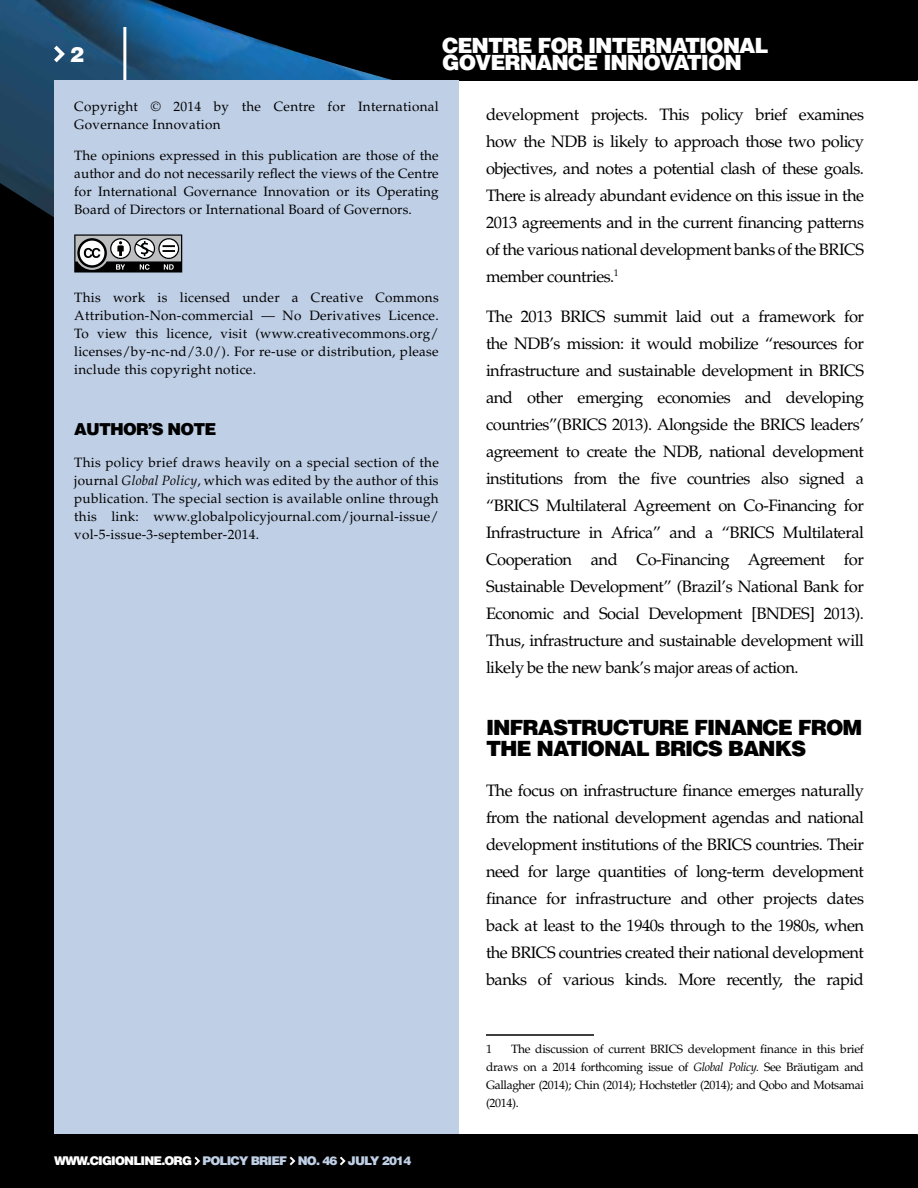
<style>
.page{position:relative;width:918px;height:1188px;background:#fff}
.page>*{position:absolute;margin:0;border:0;box-sizing:border-box;transform-origin:0 0}
.t1{font:900 21px/21px "Helvetica LT Std";letter-spacing:-.05em;color:#000}
.t2{font:900 21px/16.5px "Helvetica LT Std";letter-spacing:-.05em;color:#fff}
.t3{font:16.5px/27px "Palatino LT Std";letter-spacing:-.03em;color:#000;text-align:justify}
.t4{font:900 16.5px "Helvetica LT Std";letter-spacing:-.05em;color:#000}
.t5{font:13.5px/18px "Palatino LT Std";letter-spacing:.02em;color:#000;text-align:justify}
.t6{font:12px/18px "Palatino LT Std";letter-spacing:-.03em;color:#000;text-align:justify}
.t7{font:900 12px "Helvetica LT Std";letter-spacing:-.07em;color:#bfcfe6}
.s1{font-style:italic}
.s2{color:#fff}
</style>
<div class="page">
<div style="left:0;top:385px;width:918px;height:803px;background:#000"></div>
<img style="left:0;top:0;width:918px;height:385px">
<svg style="left:54px;top:46px;width:11px;height:16px"></svg>
<svg style="left:194px;top:1157px;width:6px;height:8px"></svg>
<svg style="left:290px;top:1157px;width:5px;height:8px"></svg>
<svg style="left:340px;top:1157px;width:6px;height:8px"></svg>
<hr style="left:123px;top:27px;width:3px;height:54px;background:#fff">
<div style="left:54px;top:81px;width:405px;height:1053px;background:#bfcfe6"></div>
<svg style="left:74px;top:234px;width:108px;height:39px;background:#7c7d7e"></svg>
<div style="left:459px;top:81px;width:459px;height:1053px;background:#fff"></div>
<hr style="left:486px;top:1034px;width:108px;height:2px;background:#000">
<p class="t2" style="left:70px;top:46px;width:16px">2</p>
<p class="t2" style="left:442px;top:37px;width:328px">CENTRE FOR INTERNATIONAL<br>GOVERNANCE INNOVATION</p>
<p class="t5" style="left:74px;top:97px;width:366px">Copyright © 2014 by the Centre for International<br>Governance Innovation</p>
<p class="t5" style="left:74px;top:147px;width:366px">The opinions expressed in this publication are those of the author and do not necessarily reflect the views of the Centre for International Governance Innovation or its Operating Board of Directors or International Board of Governors.</p>
<p class="t5" style="left:74px;top:288px;width:366px">This work is licensed under a Creative Commons Attribution-Non-commercial — No Derivatives Licence.<br>To view this licence, visit (www.creativecommons.org/ licenses/by-nc-nd/3.0/). For re-use or distribution, please include this copyright notice.</p>
<p class="t4" style="left:74px;top:419px;width:144px">AUTHOR’S NOTE</p>
<p class="t5" style="left:74px;top:453px;width:366px">This policy brief draws heavily on a special section of the journal <span class="s1">Global Policy</span>, which was edited by the author of this publication. The special section is available online through this link: www.globalpolicyjournal.com/journal-issue/ vol-5-issue-3-september-2014.</p>
<p class="t7" style="left:54px;top:1153px;width:310px"><span class="s2">WWW.CIGIONLINE.ORG</span> POLICY BRIEF NO. 46 July</p>
<p class="t7" style="left:382px;top:1153px;width:31px">2014</p>
<p class="t3" style="left:486px;top:101px;width:380px">development projects. This policy brief examines how the NDB is likely to approach those two policy objectives, and notes a potential clash of these goals.<br>There is already abundant evidence on this issue in the 2013 agreements and in the current financing patterns of the various national development banks of the BRICS member countries.<sup>1</sup></p>
<p class="t3" style="left:486px;top:304px;width:380px">The 2013 BRICS summit laid out a framework for the NDB’s mission: it would mobilize “resources for infrastructure and sustainable development in BRICS and other emerging economies and developing countries”(BRICS 2013). Alongside the BRICS leaders’ agreement to create the NDB, national development institutions from the five countries also signed a “BRICS Multilateral Agreement on Co-Financing for Infrastructure in Africa” and a “BRICS Multilateral Cooperation and Co-Financing Agreement for Sustainable Development” (Brazil’s National Bank for Economic and Social Development [BNDES] 2013).<br>Thus, infrastructure and sustainable development will likely be the new bank’s major areas of action.</p>
<p class="t1" style="left:486px;top:716px;width:378px">INFRASTRUCTURE FINANCE FROM<br>THE NATIONAL BRICS BANKS</p>
<p class="t3" style="left:486px;top:778px;width:380px">The focus on infrastructure finance emerges naturally from the national development agendas and national development institutions of the BRICS countries. Their need for large quantities of long-term development finance for infrastructure and other projects dates back at least to the 1940s through to the 1980s, when the BRICS countries created their national development banks of various kinds. More recently, the rapid</p>
<p class="t6" style="left:486px;top:1040px;width:380px;text-indent:25px">The discussion of current BRICS development finance in this brief draws on a 2014 forthcoming issue of <span class="s1">Global Policy.</span> See Bräutigam and Gallagher (2014); Chin (2014); Hochstetler (2014); and Qobo and Motsamai (2014).</p>
<p class="t6" style="left:486px;top:1040px;width:7px">1</p>
</div>
